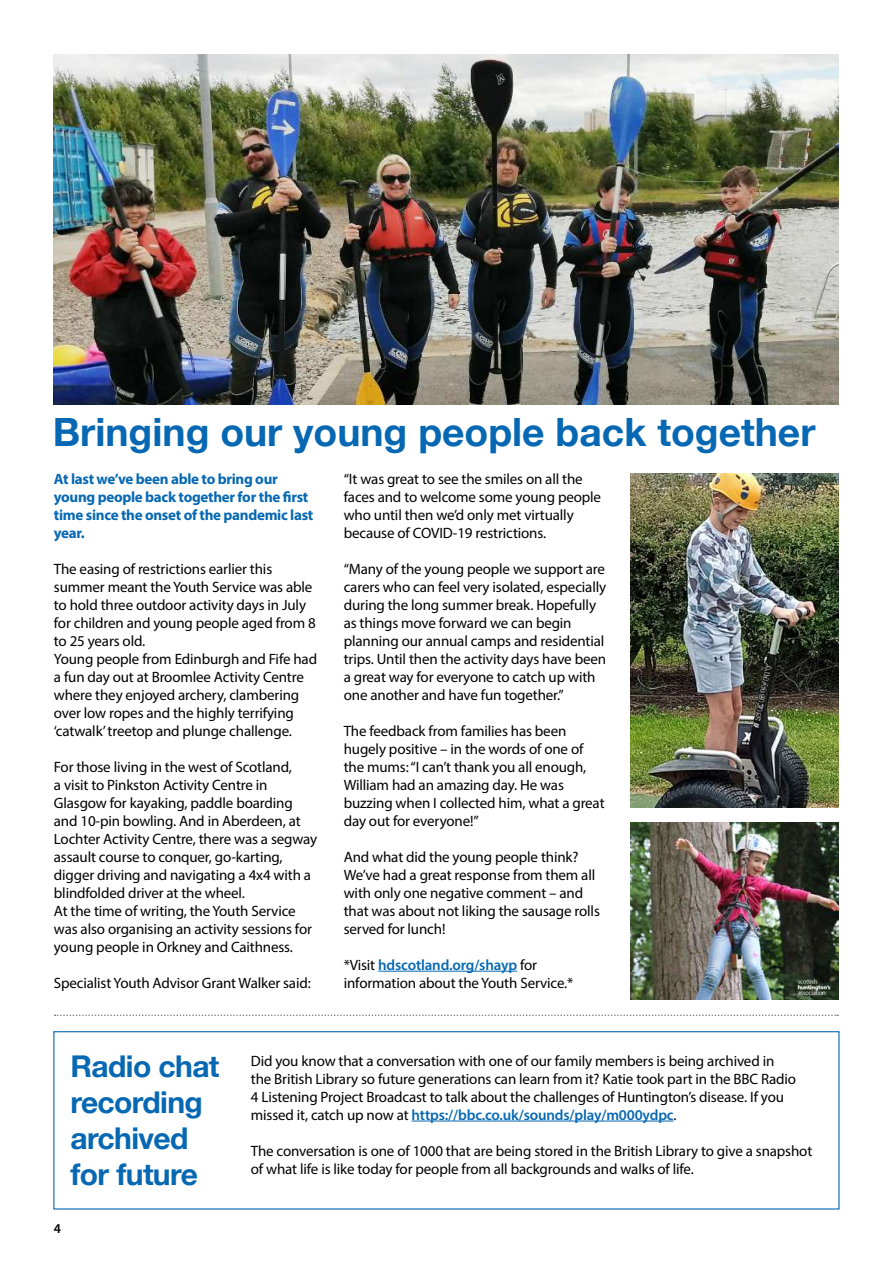
<style>
.page{position:relative;width:893px;height:1263px;background:#fff}
.page>*{position:absolute;margin:0;border:0;box-sizing:border-box;transform-origin:0 0}
.t1{font:700 39px "Helvetica Neue";color:#0668b3}
.t2{font:700 30px/36px "Helvetica Neue";letter-spacing:-.02em;color:#0668b3}
.t3{font:15px/18px "Myriad Pro";letter-spacing:-.01em;color:#000}
.t4{font:700 15px/18px "Myriad Pro";letter-spacing:-.02em;color:#0668b3}
.t5{font:600 13.5px "Myriad Pro";color:#000}
.s1{font-weight:600;color:#0668b3}
</style>
<div class="page">
<div style="left:53px;top:1031px;width:786px;height:178px;border:1px solid #0668b3"></div>
<hr style="left:378px;top:971px;width:139px;height:1px;background:#0668b3">
<svg style="left:55px;top:1014px;width:783px;height:2px"></svg>
<img style="left:54px;top:55px;width:785px;height:350px">
<img style="left:630px;top:473px;width:209px;height:335px">
<img style="left:630px;top:822px;width:208px;height:177px">
<hr style="left:412px;top:1121px;width:262px;height:1px;background:#0668b3">
<h1 class="t1" style="left:53px;top:402px;width:764px">Bringing our young people back together</h1>
<p class="t4" style="left:54px;top:469px;width:261px">At last we’ve been able to bring our young people back together for the first time since the onset of the pandemic last year.</p>
<p class="t3" style="left:54px;top:559px;width:265px">The easing of restrictions earlier this summer meant the Youth Service was able to hold three outdoor activity days in July for children and young people aged from 8 to 25 years old.<br>Young people from Edinburgh and Fife had a fun day out at Broomlee Activity Centre where they enjoyed archery, clambering over low ropes and the highly terrifying ‘catwalk’ treetop and plunge challenge.</p>
<p class="t3" style="left:54px;top:757px;width:265px">For those living in the west of Scotland,<br>a visit to Pinkston Activity Centre in Glasgow for kayaking, paddle boarding and 10-pin bowling. And in Aberdeen, at Lochter Activity Centre, there was a segway assault course to conquer, go-karting, digger driving and navigating a 4x4 with a blindfolded driver at the wheel.<br>At the time of writing, the Youth Service was also organising an activity sessions for young people in Orkney and Caithness.</p>
<p class="t3" style="left:54px;top:973px;width:258px">Specialist Youth Advisor Grant Walker said:</p>
<p class="t3" style="left:344px;top:469px;width:259px">“It was great to see the smiles on all the faces and to welcome some young people who until then we’d only met virtually because of COVID-19 restrictions.</p>
<p class="t3" style="left:344px;top:559px;width:264px">“Many of the young people we support are carers who can feel very isolated, especially during the long summer break. Hopefully as things move forward we can begin planning our annual camps and residential trips. Until then the activity days have been a great way for everyone to catch up with one another and have fun together.”</p>
<p class="t3" style="left:344px;top:721px;width:262px">The feedback from families has been hugely positive – in the words of one of the mums: “I can’t thank you all enough, William had an amazing day. He was buzzing when I collected him, what a great day out for everyone!”</p>
<p class="t3" style="left:344px;top:847px;width:258px">And what did the young people think?<br>We’ve had a great response from them all with only one negative comment – and that was about not liking the sausage rolls served for lunch!</p>
<p class="t3" style="left:344px;top:955px;width:231px">*Visit <span class="s1">hdscotland.org/shayp</span> for information about the Youth Service.*</p>
<h2 class="t2" style="left:70px;top:1049px;width:151px">Radio chat recording archived for future</h2>
<p class="t3" style="left:251px;top:1051px;width:547px">Did you know that a conversation with one of our family members is being archived in the British Library so future generations can learn from it? Katie took part in the BBC Radio 4 Listening Project Broadcast to talk about the challenges of Huntington’s disease. If you missed it, catch up now at <span class="s1">https://bbc.co.uk/sounds/play/m000ydpc</span>.</p>
<p class="t3" style="left:251px;top:1141px;width:563px">The conversation is one of 1000 that are being stored in the British Library to give a snapshot of what life is like today for people from all backgrounds and walks of life.</p>
<p class="t5" style="left:54px;top:1220px;width:9px">4</p>
</div>
